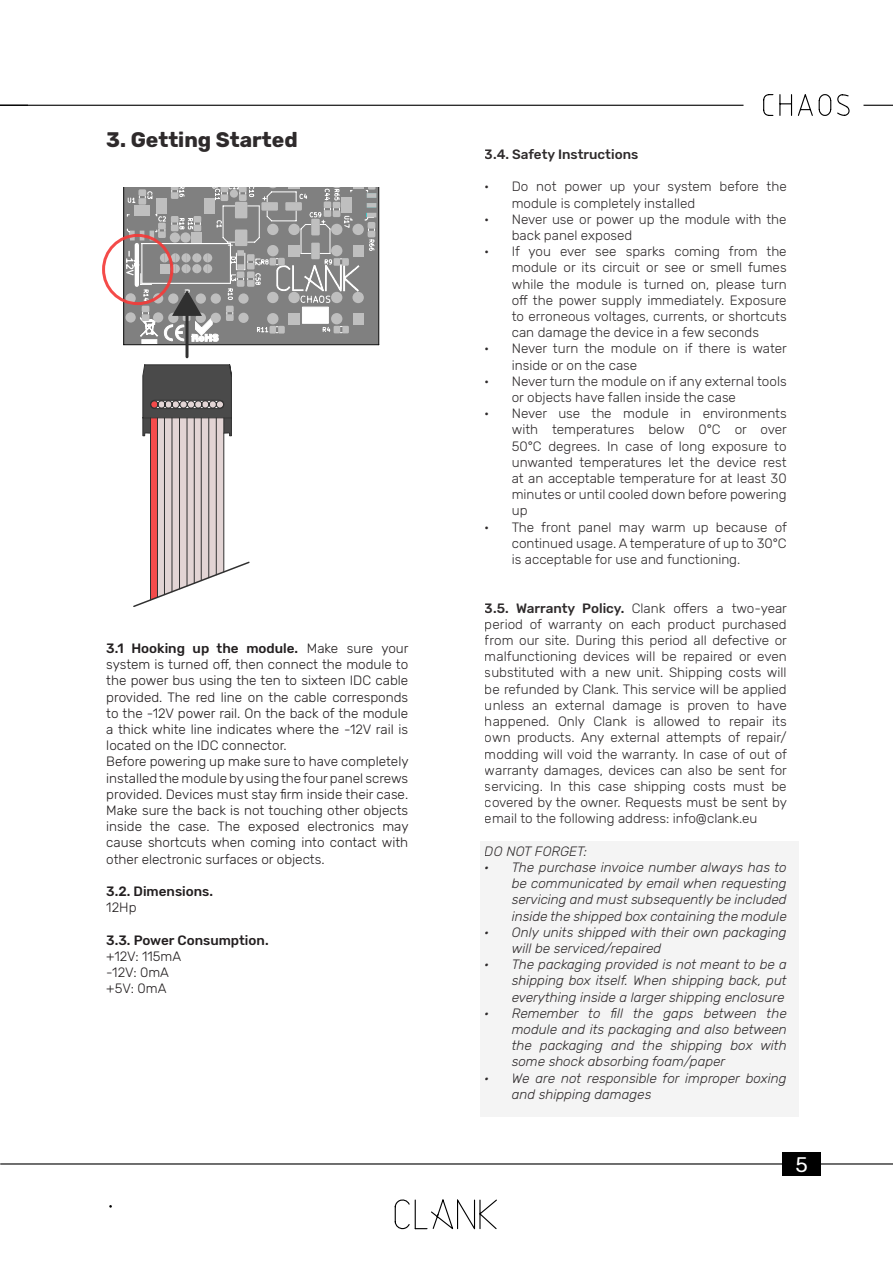
<style>
.page{position:relative;width:893px;height:1263px;background:#fff}
.page>*{position:absolute;margin:0;border:0;box-sizing:border-box;transform-origin:0 0}
.t1{font:700 21px "Rubik";color:#231f20}
.t2{font:21px "Rubik";color:#fff}
.t3{font:300 13.5px/16.2px "Rubik";color:#231f20;text-align:justify}
.t4{font:italic 300 13.5px/16.2px "Rubik";color:#231f20;text-align:justify}
.t5{font:500 13.5px "Rubik";color:#231f20}
.s1{font-weight:500}
</style>
<div class="page">
<hr style="left:1px;top:1163px;width:892px;height:1px;background:#000">
<svg style="left:394px;top:1199px;width:103px;height:31px"></svg>
<hr style="left:0;top:105px;width:743px;height:1px;background:#000">
<hr style="left:863px;top:105px;width:30px;height:1px;background:#000">
<div style="left:782px;top:1152px;width:39px;height:24px;background:#000"></div>
<hr style="left:124px;top:344px;width:255px;height:1px;background:#000">
<hr style="left:378px;top:187px;width:1px;height:158px;background:#000">
<hr style="left:123px;top:187px;width:1px;height:158px;background:#000">
<hr style="left:124px;top:187px;width:255px;height:1px;background:#000">
<svg style="left:133px;top:364px;width:117px;height:243px"></svg>
<hr style="left:186px;top:312px;width:3px;height:45px;background:#1e1e1e">
<svg style="left:123px;top:187px;width:254px;height:155px"></svg>
<div style="left:102px;top:234px;width:71px;height:71px;border:3px solid #f43b39;border-radius:50%"></div>
<div style="left:480px;top:841px;width:319px;height:275px;background:#f4f4f4"></div>
<h1 class="t1" style="left:106px;top:127px;width:193px">3. Getting Started</h1>
<p class="t3" style="left:106px;top:641px;width:304px"><span class="s1">3.1 Hooking up the module.</span> Make sure your system is turned off, then connect the module to the power bus using the ten to sixteen IDC cable provided. The red line on the cable corresponds to the -12V power rail. On the back of the module a thick white line indicates where the -12V rail is located on the IDC connector.</p>
<p class="t3" style="left:106px;top:754px;width:304px">Before powering up make sure to have completely installed the module by using the four panel screws provided. Devices must stay firm inside their case.<br>Make sure the back is not touching other objects inside the case. The exposed electronics may cause shortcuts when coming into contact with other electronic surfaces or objects.</p>
<p class="t5" style="left:106px;top:884px;width:108px">3.2. Dimensions.</p>
<p class="t3" style="left:106px;top:900px;width:32px">12Hp</p>
<p class="t5" style="left:106px;top:932px;width:164px">3.3. Power Consumption.</p>
<p class="t3" style="left:106px;top:948px;width:76px">+12V: 115mA</p>
<p class="t3" style="left:106px;top:965px;width:64px">-12V: 0mA</p>
<p class="t3" style="left:106px;top:981px;width:62px">+5V: 0mA</p>
<p class="t5" style="left:485px;top:147px;width:155px">3.4. Safety Instructions</p>
<p class="t3" style="left:512px;top:179px;width:276px;text-indent:-27px">• Do not power up your system before the module is completely installed</p>
<p class="t3" style="left:512px;top:211px;width:276px;text-indent:-27px">• Never use or power up the module with the back panel exposed</p>
<p class="t3" style="left:512px;top:244px;width:276px;text-indent:-27px">• If you ever see sparks coming from the module or its circuit or see or smell fumes while the module is turned on, please turn off the power supply immediately. Exposure to erroneous voltages, currents, or shortcuts can damage the device in a few seconds</p>
<p class="t3" style="left:512px;top:341px;width:277px;text-indent:-27px">• Never turn the module on if there is water inside or on the case</p>
<p class="t3" style="left:512px;top:373px;width:276px;text-indent:-27px">• Never turn the module on if any external tools or objects have fallen inside the case</p>
<p class="t3" style="left:512px;top:406px;width:277px;text-indent:-27px">• Never use the module in environments with temperatures below 0°C or over 50°C degrees. In case of long exposure to unwanted temperatures let the device rest at an acceptable temperature for at least 30 minutes or until cooled down before powering up</p>
<p class="t3" style="left:512px;top:519px;width:277px;text-indent:-27px">• The front panel may warm up because of continued usage. A temperature of up to 30°C is acceptable for use and functioning.</p>
<p class="t3" style="left:485px;top:600px;width:304px"><span class="s1">3.5. Warranty Policy.</span> Clank offers a two-year period of warranty on each product purchased from our site. During this period all defective or malfunctioning devices will be repaired or even substituted with a new unit. Shipping costs will be refunded by Clank. This service will be applied unless an external damage is proven to have happened. Only Clank is allowed to repair its own products. Any external attempts of repair/ modding will void the warranty. In case of out of warranty damages, devices can also be sent for servicing. In this case shipping costs must be covered by the owner. Requests must be sent by email to the following address: info@clank.eu</p>
<p class="t4" style="left:485px;top:843px;width:104px">DO NOT FORGET:</p>
<p class="t4" style="left:512px;top:859px;width:276px;text-indent:-27px">• The purchase invoice number always has to be communicated by email when requesting servicing and must subsequently be included inside the shipped box containing the module</p>
<p class="t4" style="left:512px;top:924px;width:276px;text-indent:-27px">• Only units shipped with their own packaging will be serviced/repaired</p>
<p class="t4" style="left:512px;top:957px;width:276px;text-indent:-27px">• The packaging provided is not meant to be a shipping box itself. When shipping back, put everything inside a larger shipping enclosure</p>
<p class="t4" style="left:512px;top:1005px;width:276px;text-indent:-27px">• Remember to fill the gaps between the module and its packaging and also between the packaging and the shipping box with some shock absorbing foam/paper</p>
<p class="t4" style="left:512px;top:1070px;width:276px;text-indent:-27px">• We are not responsible for improper boxing and shipping damages</p>
<h1 class="t2" style="left:795px;top:1153px;width:14px">5</h1>
</div>
